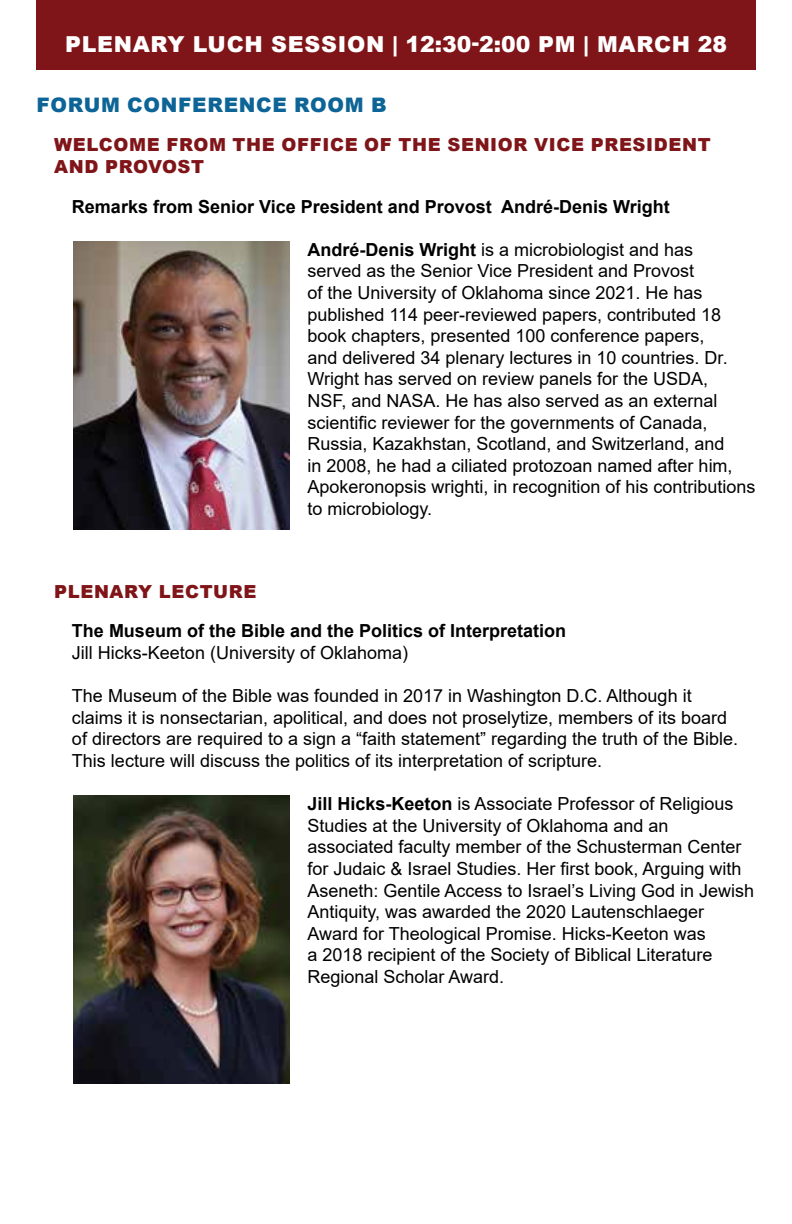
<style>
.page{position:relative;width:792px;height:1224px;background:#fff}
.page>*{position:absolute;margin:0;border:0;box-sizing:border-box;transform-origin:0 0}
.t1{font:900 22px "Arial";letter-spacing:.035em;color:#fff}
.t2{font:900 20px "Arial";letter-spacing:.035em;color:#0d6496}
.t3{font:18px/21.6px "Arial";color:#000}
.t4{font:700 18px "Arial";color:#000}
.t5{font:900 18px/21.6px "Arial";letter-spacing:.035em;color:#7f1518}
.s1{font-weight:700}
</style>
<div class="page">
<div style="left:36px;top:0;width:720px;height:70px;background:#7f1518"></div>
<img style="left:73px;top:242px;width:216px;height:288px">
<img style="left:73px;top:795px;width:216px;height:288px">
<p class="t1" style="left:65px;top:28px;width:664px">PLENARY LUCH SESSION | 12:30-2:00 PM | MARCH 28</p>
<p class="t2" style="left:36px;top:90px;width:352px">FORUM CONFERENCE ROOM B</p>
<p class="t5" style="left:54px;top:134px;width:658px">WELCOME FROM THE OFFICE OF THE SENIOR VICE PRESIDENT<br>AND PROVOST</p>
<p class="t4" style="left:72px;top:194px;width:599px">Remarks from Senior Vice President and Provost André-Denis Wright</p>
<p class="t3" style="left:307px;top:239px;width:450px"><span class="s1">André-Denis Wright</span> is a microbiologist and has<br>served as the Senior Vice President and Provost<br>of the University of Oklahoma since 2021. He has published 114 peer-reviewed papers, contributed 18 book chapters, presented 100 conference papers,<br>and delivered 34 plenary lectures in 10 countries. Dr.<br>Wright has served on review panels for the USDA,<br>NSF, and NASA. He has also served as an external scientific reviewer for the governments of Canada, Russia, Kazakhstan, Scotland, and Switzerland, and<br>in 2008, he had a ciliated protozoan named after him, Apokeronopsis wrighti, in recognition of his contributions to microbiology.</p>
<p class="t5" style="left:54px;top:580px;width:204px">PLENARY LECTURE</p>
<p class="t4" style="left:72px;top:618px;width:496px">The Museum of the Bible and the Politics of Interpretation</p>
<p class="t3" style="left:72px;top:642px;width:338px">Jill Hicks-Keeton (University of Oklahoma)</p>
<p class="t3" style="left:72px;top:685px;width:668px">The Museum of the Bible was founded in 2017 in Washington D.C. Although it claims it is nonsectarian, apolitical, and does not proselytize, members of its board of directors are required to a sign a “faith statement” regarding the truth of the Bible.<br>This lecture will discuss the politics of its interpretation of scripture.</p>
<p class="t3" style="left:307px;top:793px;width:448px"><span class="s1">Jill Hicks-Keeton</span> is Associate Professor of Religious Studies at the University of Oklahoma and an associated faculty member of the Schusterman Center for Judaic &amp; Israel Studies. Her first book, Arguing with Aseneth: Gentile Access to Israel’s Living God in Jewish Antiquity, was awarded the 2020 Lautenschlaeger Award for Theological Promise. Hicks-Keeton was<br>a 2018 recipient of the Society of Biblical Literature Regional Scholar Award.</p>
</div>
